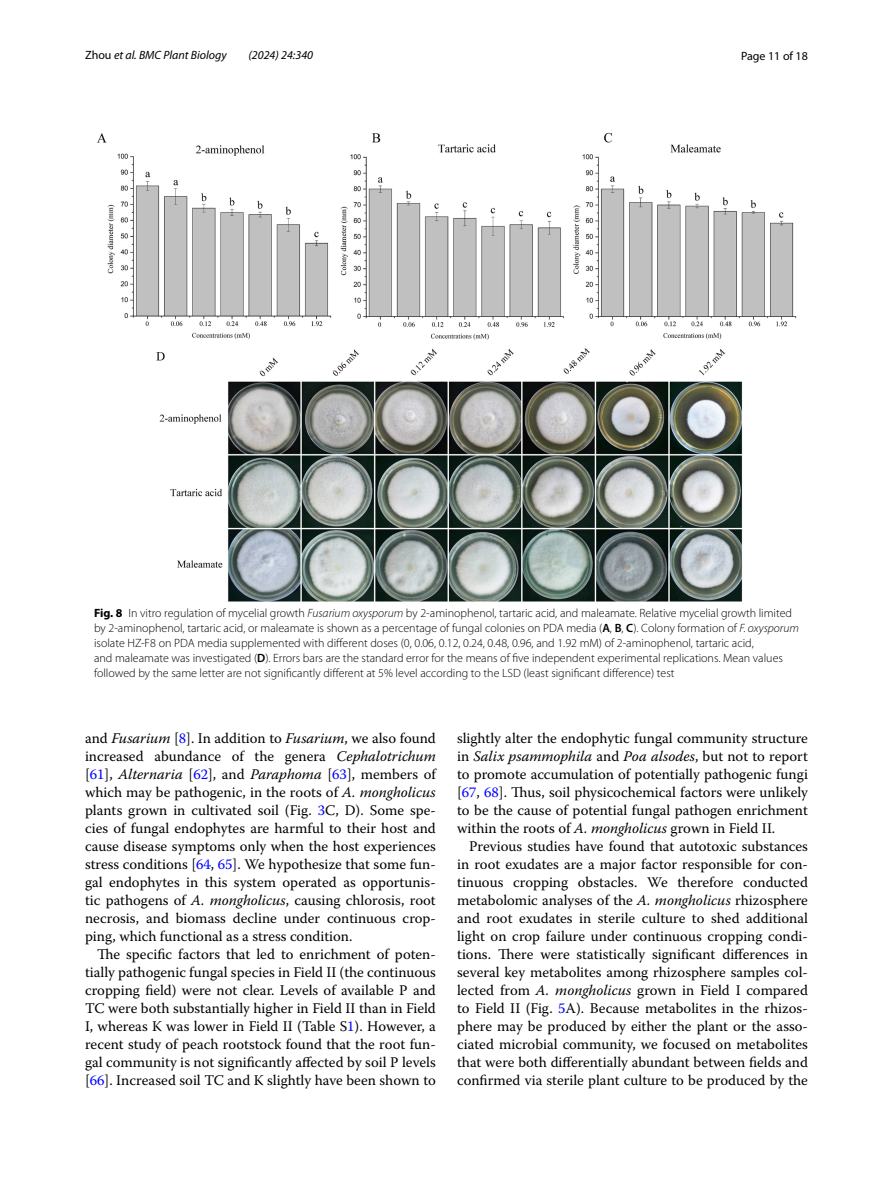
<style>
.page{position:relative;width:893px;height:1187px;background:#fff}
.page>*{position:absolute;margin:0;border:0;box-sizing:border-box;transform-origin:0 0}
.t1{font:14.7px/18px "Warnock Pro";color:#000;text-align:justify}
.t2{font:300 12px/15px "Myriad Pro";color:#000}
.t3{font:italic 12px "Myriad Pro";color:#000}
.t4{font:12px "Myriad Pro";color:#000}
.s1{font-style:normal}
.s2{font-weight:700}
.s3{font-style:italic}
.s4{font-weight:600}
.s5{color:#00f}
</style>
<div class="page">
<img style="left:97px;top:133px;width:700px;height:468px">
<p class="t3" style="left:85px;top:48px;width:143px"><span class="s1">Zhou</span> et al. BMC Plant Biology</p>
<p class="t3" style="left:248px;top:48px;width:66px">(2024) 24:340</p>
<p class="t4" style="left:741px;top:48px;width:68px">Page 11 of 18</p>
<p class="t2" style="left:94px;top:605px;width:706px"><span class="s2">Fig. 8</span> In vitro regulation of mycelial growth <span class="s3">Fusarium oxysporum</span> by 2-aminophenol, tartaric acid, and maleamate. Relative mycelial growth limited by 2-aminophenol, tartaric acid, or maleamate is shown as a percentage of fungal colonies on PDA media (<span class="s4">A</span>, <span class="s4">B</span>, <span class="s4">C</span>). Colony formation of <span class="s3">F. oxysporum </span>isolate HZ-F8 on PDA media supplemented with different doses (0, 0.06, 0.12, 0.24, 0.48, 0.96, and 1.92 mM) of 2-aminophenol, tartaric acid,<br>and maleamate was investigated (<span class="s4">D</span>). Errors bars are the standard error for the means of five independent experimental replications. Mean values followed by the same letter are not significantly different at 5% level according to the LSD (least significant difference) test</p>
<p class="t1" style="left:85px;top:728px;width:352px">and <span class="s3">Fusarium</span> [<span class="s5">8</span>]. In addition to <span class="s3">Fusarium</span>, we also found increased abundance of the genera <span class="s3">Cephalotrichum </span>[<span class="s5">61</span>], <span class="s3">Alternaria</span> [<span class="s5">62</span>], and <span class="s3">Paraphoma</span> [<span class="s5">63</span>], members of which may be pathogenic, in the roots of <span class="s3">A. mongholicus </span>plants grown in cultivated soil (Fig. <span class="s5">3</span>C, D). Some spe&shy;cies of fungal endophytes are harmful to their host and cause disease symptoms only when the host experiences stress conditions [<span class="s5">64</span>, <span class="s5">65</span>]. We hypothesize that some fun&shy;gal endophytes in this system operated as opportunis&shy;tic pathogens of <span class="s3">A. mongholicus</span>, causing chlorosis, root necrosis, and biomass decline under continuous crop&shy;ping, which functional as a stress condition.</p>
<p class="t1" style="left:85px;top:944px;width:352px;text-indent:12px">The specific factors that led to enrichment of poten&shy;tially pathogenic fungal species in Field II (the continuous cropping field) were not clear. Levels of available P and TC were both substantially higher in Field II than in Field I, whereas K was lower in Field II (Table S<span class="s5">1</span>). However, a recent study of peach rootstock found that the root fun&shy;gal community is not significantly affected by soil P levels [<span class="s5">66</span>]. Increased soil TC and K slightly have been shown to</p>
<p class="t1" style="left:457px;top:728px;width:352px">slightly alter the endophytic fungal community structure in <span class="s3">Salix psammophila</span> and <span class="s3">Poa alsodes</span>, but not to report to promote accumulation of potentially pathogenic fungi [<span class="s5">67</span>, <span class="s5">68</span>]. Thus, soil physicochemical factors were unlikely to be the cause of potential fungal pathogen enrichment within the roots of <span class="s3">A. mongholicus</span> grown in Field II.</p>
<p class="t1" style="left:457px;top:836px;width:352px;text-indent:12px">Previous studies have found that autotoxic substances in root exudates are a major factor responsible for con&shy;tinuous cropping obstacles. We therefore conducted metabolomic analyses of the <span class="s3">A. mongholicus</span> rhizosphere and root exudates in sterile culture to shed additional light on crop failure under continuous cropping condi&shy;tions. There were statistically significant differences in several key metabolites among rhizosphere samples col&shy;lected from <span class="s3">A. mongholicus</span> grown in Field I compared to Field II (Fig. <span class="s5">5</span>A). Because metabolites in the rhizos&shy;phere may be produced by either the plant or the asso&shy;ciated microbial community, we focused on metabolites that were both differentially abundant between fields and confirmed via sterile plant culture to be produced by the</p>
</div>
